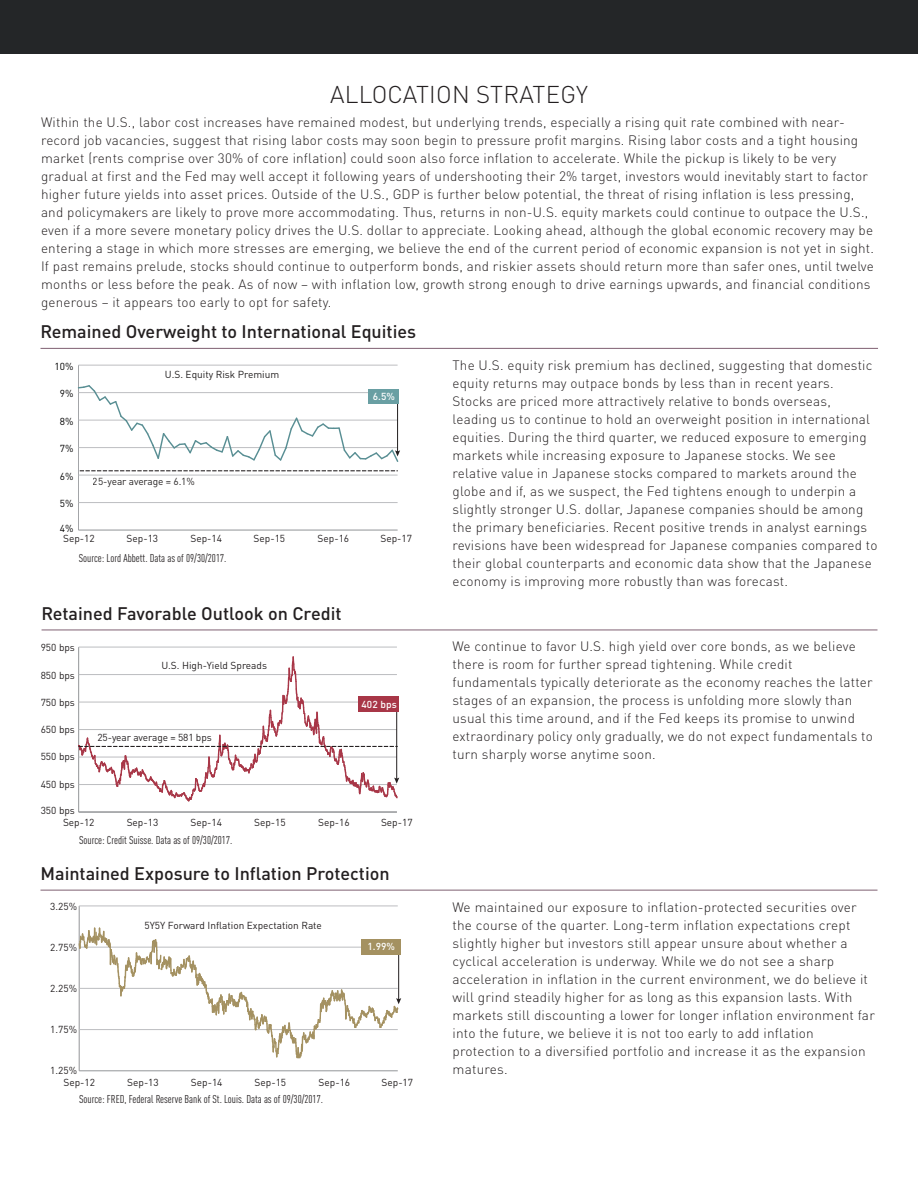
<style>
.page{position:relative;width:918px;height:1188px;background:#fff}
.page>*{position:absolute;margin:0;border:0;box-sizing:border-box;transform-origin:0 0}
.ARTICLE_TITLE{font:300 24px "DIN Pro";letter-spacing:.01em;color:#231f20}
.MKT_VALUATION_SUBHEA{font:500 18px "DIN Pro";color:#231f20}
.Chart_captions{font:300 13.5px/18px "DIN Pro";letter-spacing:.015em;color:#231f20}
.LEGAL_CALLOUT{font:condensed 11.25px "DIN Pro";color:#231f20}
.t1{font:10.05px "DIN Pro";color:#231f20}
.t2{font:10.05px "DIN Pro";color:#211e1e}
.t3{font:500 10.05px "DIN Pro";letter-spacing:.01em;color:#fff}
.t4{font:10.05px "DIN Pro";color:#000}
</style>
<div class="page">
<div style="left:0;top:0;width:918px;height:54px;background:#242628"></div>
<hr style="left:40px;top:348px;width:838px;height:1px;background:#7f6072">
<hr style="left:42px;top:630px;width:835px;height:1px;background:#7f6072">
<hr style="left:40px;top:890px;width:838px;height:1px;background:#7f6072">
<hr style="left:78px;top:647px;width:1px;height:165px;background:#939598">
<hr style="left:79px;top:812px;width:318px;height:1px;background:#939598">
<hr style="left:79px;top:647px;width:318px;height:1px;background:#bcbdc0">
<svg style="left:78px;top:657px;width:321px;height:144px"></svg>
<div style="left:359px;top:696px;width:40px;height:16px;background:#a83647"></div>
<hr style="left:78px;top:365px;width:1px;height:165px;background:#939598">
<hr style="left:78px;top:530px;width:320px;height:1px;background:#939598">
<hr style="left:78px;top:502px;width:320px;height:1px;background:#bdbec1">
<hr style="left:78px;top:475px;width:320px;height:1px;background:#bdbec1">
<hr style="left:78px;top:365px;width:320px;height:1px;background:#bdbec1">
<svg style="left:77px;top:384px;width:323px;height:79px"></svg>
<div style="left:368px;top:389px;width:31px;height:14px;background:#699fa3"></div>
<svg style="left:80px;top:470px;width:318px;height:1px"></svg>
<hr style="left:79px;top:1070px;width:319px;height:1px;background:#939598">
<hr style="left:79px;top:906px;width:1px;height:165px;background:#939598">
<hr style="left:79px;top:906px;width:319px;height:1px;background:#bcbdc0">
<svg style="left:79px;top:928px;width:322px;height:130px"></svg>
<div style="left:361px;top:939px;width:40px;height:15px;background:#a49161"></div>
<p class="ARTICLE_TITLE" style="left:330px;top:75px;width:259px">ALLOCATION STRATEGY</p>
<p class="Chart_captions" style="left:41px;top:112px;width:835px">Within the U.S., labor cost increases have remained modest, but underlying trends, especially a rising quit rate combined with near&shy;record job vacancies, suggest that rising labor costs may soon begin to pressure profit margins. Rising labor costs and a tight housing market (rents comprise over 30% of core inflation) could soon also force inflation to accelerate. While the pickup is likely to be very gradual at first and the Fed may well accept it following years of undershooting their 2% target, investors would inevitably start to factor higher future yields into asset prices. Outside of the U.S., GDP is further below potential, the threat of rising inflation is less pressing, and policymakers are likely to prove more accommodating. Thus, returns in non-U.S. equity markets could continue to outpace the U.S., even if a more severe monetary policy drives the U.S. dollar to appreciate. Looking ahead, although the global economic recovery may be entering a stage in which more stresses are emerging, we believe the end of the current period of economic expansion is not yet in sight.<br>If past remains prelude, stocks should continue to outperform bonds, and riskier assets should return more than safer ones, until twelve months or less before the peak. As of now – with inflation low, growth strong enough to drive earnings upwards, and financial conditions generous – it appears too early to opt for safety.</p>
<p class="MKT_VALUATION_SUBHEA" style="left:40px;top:317px;width:377px">Remained Overweight to International Equities</p>
<p class="t4" style="left:55px;top:358px;width:20px">10%</p>
<p class="t4" style="left:60px;top:386px;width:15px">9%</p>
<p class="t4" style="left:60px;top:413px;width:15px">8%</p>
<p class="t4" style="left:60px;top:441px;width:15px">7%</p>
<p class="t4" style="left:60px;top:468px;width:15px">6%</p>
<p class="t4" style="left:60px;top:496px;width:15px">5%</p>
<p class="t4" style="left:60px;top:521px;width:15px">4%</p>
<p class="t2" style="left:165px;top:367px;width:116px">U.S. Equity Risk Premium</p>
<p class="t2" style="left:93px;top:473px;width:103px">25-year average = 6.1%</p>
<p class="t3" style="left:373px;top:388px;width:24px">6.5%</p>
<p class="t1" style="left:63px;top:531px;width:33px">Sep-12</p>
<p class="t1" style="left:127px;top:531px;width:33px">Sep-13</p>
<p class="t1" style="left:191px;top:531px;width:33px">Sep-14</p>
<p class="t1" style="left:254px;top:531px;width:33px">Sep-15</p>
<p class="t1" style="left:318px;top:531px;width:33px">Sep-16</p>
<p class="t1" style="left:380px;top:531px;width:33px">Sep-17</p>
<p class="LEGAL_CALLOUT" style="left:79px;top:549px;width:149px">Source: Lord Abbett. Data as of 09/30/2017.</p>
<p class="MKT_VALUATION_SUBHEA" style="left:42px;top:598px;width:302px">Retained Favorable Outlook on Credit</p>
<p class="t1" style="left:41px;top:640px;width:36px">950 bps</p>
<p class="t1" style="left:41px;top:667px;width:36px">850 bps</p>
<p class="t1" style="left:41px;top:695px;width:36px">750 bps</p>
<p class="t1" style="left:41px;top:721px;width:36px">650 bps</p>
<p class="t1" style="left:41px;top:749px;width:36px">550 bps</p>
<p class="t1" style="left:41px;top:776px;width:36px">450 bps</p>
<p class="t1" style="left:41px;top:802px;width:36px">350 bps</p>
<p class="t1" style="left:161px;top:658px;width:107px">U.S. High-Yield Spreads</p>
<p class="t1" style="left:97px;top:730px;width:116px">25-year average = 581 bps</p>
<p class="t3" style="left:361px;top:696px;width:37px">402 bps</p>
<p class="t1" style="left:63px;top:814px;width:33px">Sep-12</p>
<p class="t1" style="left:127px;top:814px;width:33px">Sep-13</p>
<p class="t1" style="left:190px;top:814px;width:33px">Sep-14</p>
<p class="t1" style="left:254px;top:814px;width:33px">Sep-15</p>
<p class="t1" style="left:318px;top:814px;width:33px">Sep-16</p>
<p class="t1" style="left:381px;top:814px;width:33px">Sep-17</p>
<p class="LEGAL_CALLOUT" style="left:79px;top:832px;width:155px">Source: Credit Suisse. Data as of 09/30/2017.</p>
<p class="MKT_VALUATION_SUBHEA" style="left:40px;top:859px;width:351px">Maintained Exposure to Inflation Protection</p>
<p class="t1" style="left:50px;top:898px;width:28px">3.25%</p>
<p class="t1" style="left:50px;top:939px;width:28px">2.75%</p>
<p class="t1" style="left:50px;top:980px;width:28px">2.25%</p>
<p class="t1" style="left:50px;top:1022px;width:28px">1.75%</p>
<p class="t1" style="left:50px;top:1063px;width:28px">1.25%</p>
<p class="t1" style="left:144px;top:917px;width:179px">5Y5Y Forward Inflation Expectation Rate</p>
<p class="t3" style="left:368px;top:938px;width:29px">1.99%</p>
<p class="t1" style="left:64px;top:1074px;width:33px">Sep-12</p>
<p class="t1" style="left:127px;top:1074px;width:33px">Sep-13</p>
<p class="t1" style="left:191px;top:1074px;width:33px">Sep-14</p>
<p class="t1" style="left:255px;top:1074px;width:33px">Sep-15</p>
<p class="t1" style="left:319px;top:1074px;width:33px">Sep-16</p>
<p class="t1" style="left:382px;top:1074px;width:33px">Sep-17</p>
<p class="LEGAL_CALLOUT" style="left:79px;top:1091px;width:245px">Source: FRED, Federal Reserve Bank of St. Louis. Data as of 09/30/2017.</p>
<p class="Chart_captions" style="left:453px;top:355px;width:426px">The U.S. equity risk premium has declined, suggesting that domestic equity returns may outpace bonds by less than in recent years.<br>Stocks are priced more attractively relative to bonds overseas, leading us to continue to hold an overweight position in international equities. During the third quarter, we reduced exposure to emerging markets while increasing exposure to Japanese stocks. We see relative value in Japanese stocks compared to markets around the globe and if, as we suspect, the Fed tightens enough to underpin a slightly stronger U.S. dollar, Japanese companies should be among the primary beneficiaries. Recent positive trends in analyst earnings revisions have been widespread for Japanese companies compared to their global counterparts and economic data show that the Japanese economy is improving more robustly than was forecast.</p>
<p class="Chart_captions" style="left:453px;top:636px;width:422px">We continue to favor U.S. high yield over core bonds, as we believe there is room for further spread tightening. While credit fundamentals typically deteriorate as the economy reaches the latter stages of an expansion, the process is unfolding more slowly than usual this time around, and if the Fed keeps its promise to unwind extraordinary policy only gradually, we do not expect fundamentals to turn sharply worse anytime soon.</p>
<p class="Chart_captions" style="left:453px;top:897px;width:424px">We maintained our exposure to inflation-protected securities over the course of the quarter. Long-term inflation expectations crept slightly higher but investors still appear unsure about whether a cyclical acceleration is underway. While we do not see a sharp acceleration in inflation in the current environment, we do believe it will grind steadily higher for as long as this expansion lasts. With markets still discounting a lower for longer inflation environment far into the future, we believe it is not too early to add inflation protection to a diversified portfolio and increase it as the expansion matures.</p>
</div>
